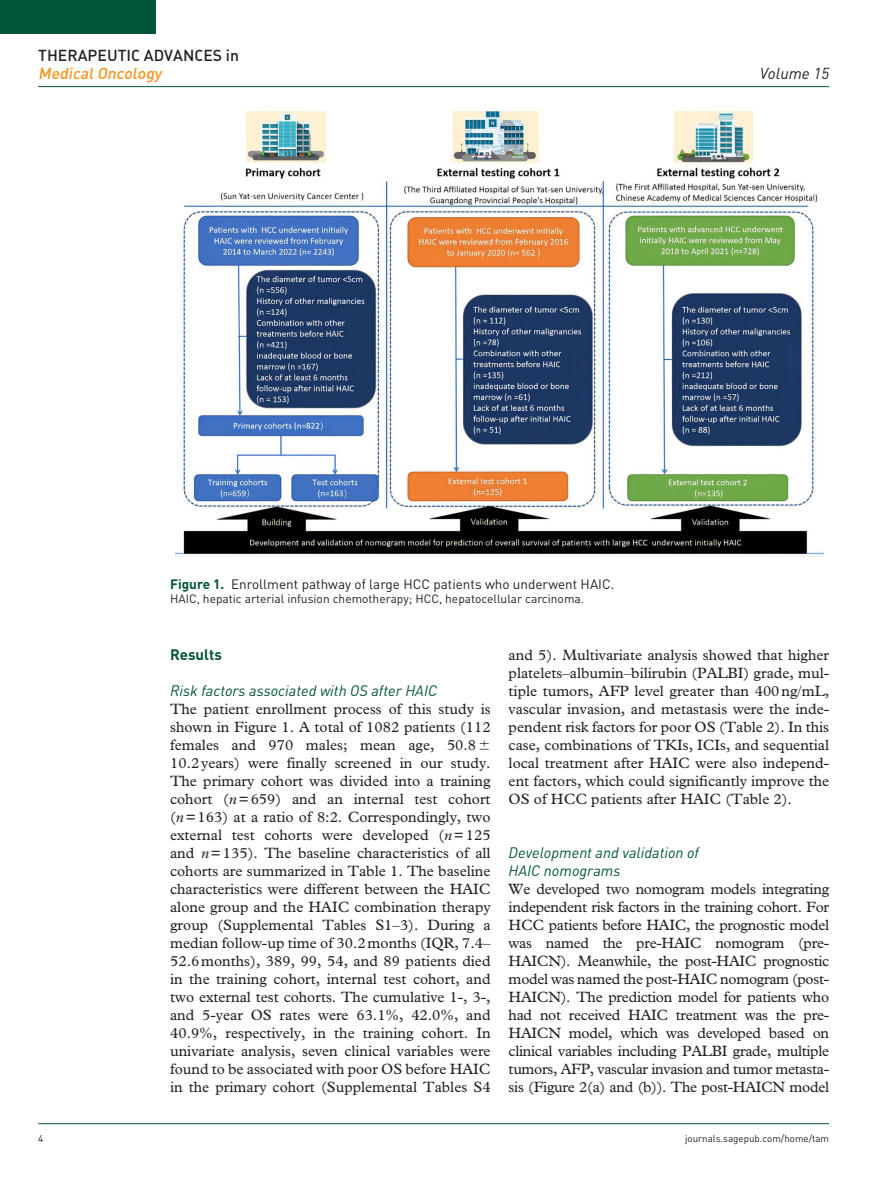
<style>
.page{position:relative;width:893px;height:1191px;background:#fff}
.page>*{position:absolute;margin:0;border:0;box-sizing:border-box;transform-origin:0 0}
.t1{font:15.75px "DIN Medium Alternate";color:#231f20}
.t2{font:italic 15.75px "DIN Medium Alternate";color:#f7931d}
.t3{font:italic 15.75px "DIN";color:#231f20}
.t4{font:15px/18px "Plantin Std";color:#231f20;text-align:justify}
.t5{font:italic 15px/18px "DIN";color:#015436}
.t6{font:700 15px "DIN";color:#015436}
.t7{font:13.5px "DIN";color:#231f20}
.t8{font:12px "DIN";color:#231f20}
.t9{font:9.75px "DIN";color:#231f20}
.s1{font-weight:700;color:#015436}
.s2{font-style:italic}
</style>
<div class="page">
<hr style="left:38px;top:86px;width:791px;height:1px;background:#015436">
<hr style="left:38px;top:1123px;width:791px;height:1px;background:#015436">
<div style="left:0;top:0;width:155px;height:34px;background:#015436"></div>
<img style="left:176px;top:111px;width:648px;height:446px">
<p class="t1" style="left:38px;top:45px;width:202px">THERAPEUTIC ADVANCES IN</p>
<p class="t2" style="left:38px;top:63px;width:125px">MedicalOncology</p>
<p class="t3" style="left:760px;top:63px;width:71px">Volume 15</p>
<p class="t7" style="left:170px;top:576px;width:446px"><span class="s1">Figure 1.</span> Enrollment pathway of large HCC patients who underwent HAIC.</p>
<p class="t8" style="left:170px;top:591px;width:415px">HAIC, hepatic arterial infusion chemotherapy; HCC, hepatocellular carcinoma.</p>
<p class="t6" style="left:170px;top:645px;width:53px">Results</p>
<p class="t5" style="left:170px;top:681px;width:269px">Risk factors associated with OS after HAIC</p>
<p class="t4" style="left:170px;top:700px;width:322px;text-align:left">The patient enrollment process of this study is shown in Figure 1. A total of 1082 patients (112 females and 970 males; mean age, 50.8<br>10.2years) were finally screened in our study.<br>The primary cohort was divided into a training cohort (<span class="s2">n</span>=659) and an internal test cohort (<span class="s2">n</span>=163) at a ratio of 8:2. Correspondingly, two external test cohorts were developed (<span class="s2">n</span>=125 and <span class="s2">n</span>=135). The baseline characteristics of all cohorts are summarized in Table 1. The baseline characteristics were different between the HAIC alone group and the HAIC combination therapy group (Supplemental Tables S1–3). During a median follow-up time of 30.2months (IQR, 7.4– 52.6months), 389, 99, 54, and 89 patients died in the training cohort, internal test cohort, and two external test cohorts. The cumulative 1-, 3-, and 5-year OS rates were 63.1%, 42.0%, and 40.9%, respectively, in the training cohort. In univariate analysis, seven clinical variables were found to be associated with poor OS before HAIC in the primary cohort (Supplemental Tables S4</p>
<p class="t4" style="left:509px;top:646px;width:322px">and 5). Multivariate analysis showed that higher platelets–albumin–bilirubin (PALBI) grade, mul&shy;tiple tumors, AFP level greater than 400ng/mL, vascular invasion, and metastasis were the inde&shy;pendent risk factors for poor OS (Table 2). In this case, combinations of TKIs, ICIs, and sequential local treatment after HAIC were also independ&shy;ent factors, which could significantly improve the OS of HCC patients after HAIC (Table 2).</p>
<p class="t5" style="left:509px;top:843px;width:192px">Development and validation of<br>HAIC nomograms</p>
<p class="t4" style="left:509px;top:880px;width:322px">We developed two nomogram models integrating independent risk factors in the training cohort. For HCC patients before HAIC, the prognostic model was named the pre-HAIC nomogram (pre-HAICN). Meanwhile, the post-HAIC prognostic model was named the post-HAIC nomogram (post-HAICN). The prediction model for patients who had not received HAIC treatment was the pre-HAICN model, which was developed based on clinical variables including PALBI grade, multiple tumors, AFP, vascular invasion and tumor metasta&shy;sis (Figure 2(a) and (b)). The post-HAICN model</p>
<p class="t9" style="left:38px;top:1132px;width:7px">4</p>
<p class="t9" style="left:685px;top:1132px;width:146px">journals.sagepub.com/home/tam</p>
</div>
